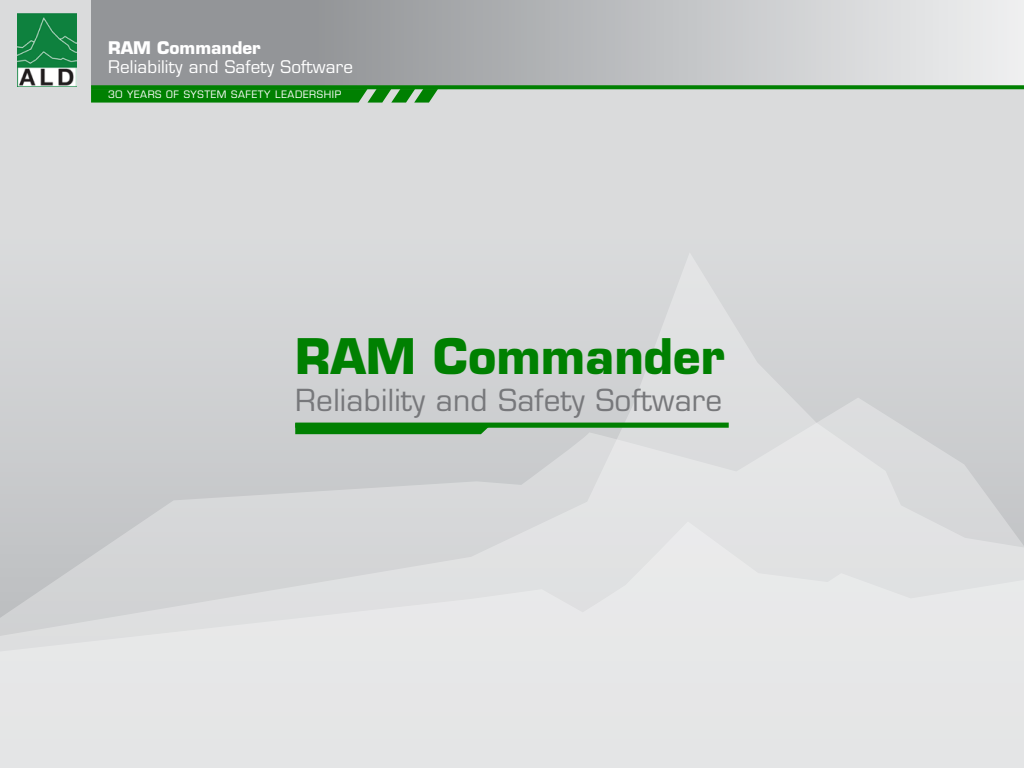
<style>
.page{position:relative;width:1024px;height:768px;background:#dadbdc}
.page>*{position:absolute;margin:0;border:0;box-sizing:border-box;transform-origin:0 0}
.t1{font:700 47.8px "Eurostile";color:#008001}
.t2{font:29.6px "Eurostile";letter-spacing:.01em;color:#77787b}
.t3{font:17px "Eurostile";letter-spacing:.01em;color:#fff}
.t4{font:700 17px "Eurostile";color:#fff}
.t5{font:10px "Eurostile";letter-spacing:.06em;color:#fff}
</style>
<div class="page">
<div style="left:91px;top:0;width:933px;height:86px;background:linear-gradient(to right,#828488,#eaebec)"></div>
<img style="left:17px;top:14px;width:59px;height:72px">
<svg style="left:91px;top:89px;width:347px;height:14px;background:#198a1a"></svg>
<svg style="left:91px;top:85px;width:933px;height:4px;background:#0b830d"></svg>
<svg style="left:0;top:386px;width:1024px;height:135px;fill:#cfd0d2"></svg>
<svg style="left:0;top:521px;width:1024px;height:218px;fill:#e6e6e7"></svg>
<svg style="left:295px;top:428px;width:198px;height:6px"></svg>
<div style="left:295px;top:423px;width:434px;height:5px;background:#008001"></div>
<h3 class="t4" style="left:108px;top:38px;width:154px">RAM Commander</h3>
<h3 class="t3" style="left:108px;top:57px;width:247px">Reliability and Safety Software</h3>
<p class="t5" style="left:275px;top:88px;width:68px">LEADERSHIP</p>
<p class="t5" style="left:108px;top:88px;width:16px">30</p>
<p class="t5" style="left:127px;top:88px;width:36px">YEARS</p>
<p class="t5" style="left:166px;top:88px;width:14px">OF</p>
<p class="t5" style="left:184px;top:88px;width:44px">SYSTEM</p>
<p class="t5" style="left:231px;top:88px;width:41px">SAFETY</p>
<h1 class="t1" style="left:295px;top:327px;width:431px">RAM Commander</h1>
<h2 class="t2" style="left:295px;top:382px;width:428px">Reliability and Safety Software</h2>
</div>
